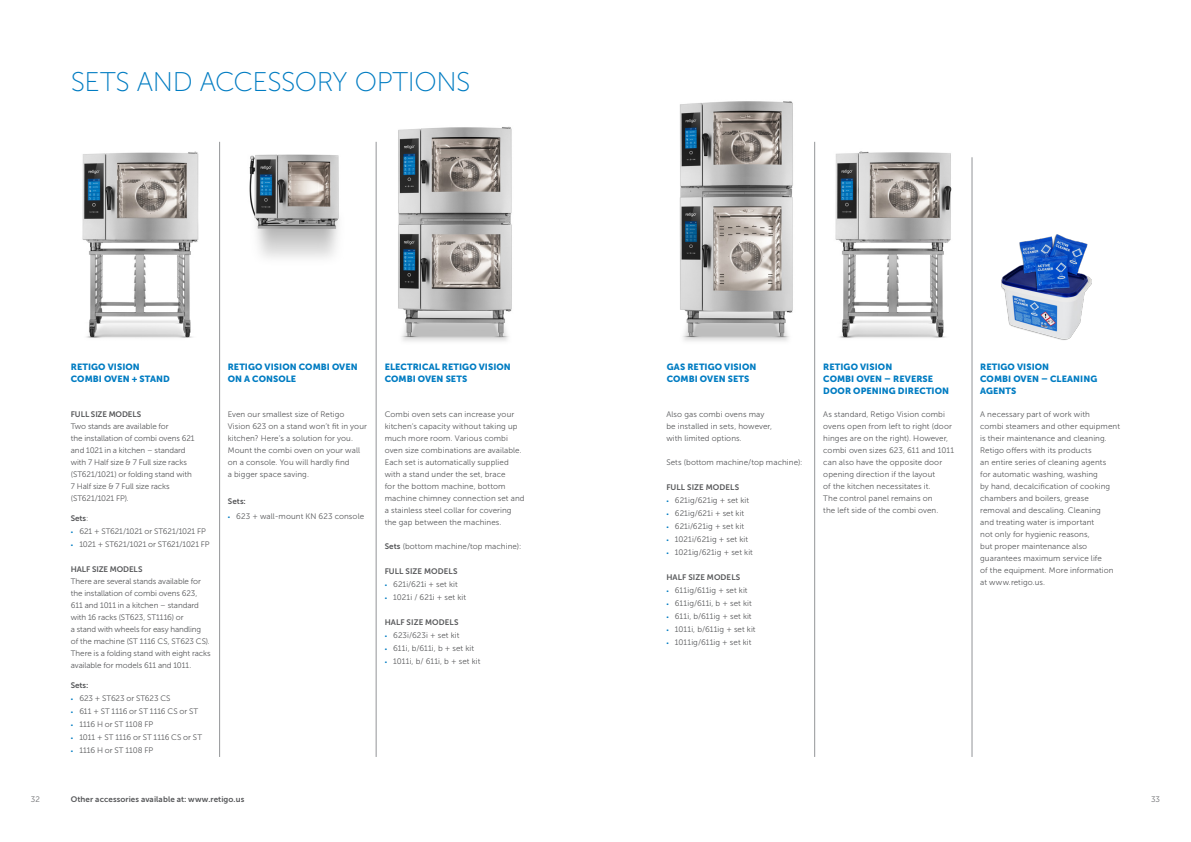
<style>
.page{position:relative;width:1191px;height:842px;background:#fff}
.page>*{position:absolute;margin:0;border:0;box-sizing:border-box;transform-origin:0 0}
.t1{font:27px "Museo Sans 100";letter-spacing:-.02em;color:#007cc2}
.t2{font:9px/12px "Museo Sans 900";letter-spacing:.01em;color:#007cc2}
.P1{font:8px/12px "Museo Sans 300";letter-spacing:.01em;color:#57585a}
.Odrazky{font:8px/12px "Museo Sans 300";letter-spacing:-.01em;color:#57585a}
.Odrazky-2{font:8px "Museo Sans 700";letter-spacing:.005em;color:#57585a}
.P1-2{font:8px "Museo Sans 300";letter-spacing:-.015em;color:#57585a}
.P1-3{font:8px "Museo Sans 700";letter-spacing:.01em;color:#57585a}
.t3{font:8px "Museo Sans 300";color:#6c6d70}
.s1{font-family:"Museo Sans 300"}
.s2{font-size:6px;color:#007cc2}
.s3{font-family:"Museo Sans 700"}
</style>
<div class="page">
<img style="left:82px;top:151px;width:117px;height:187px">
<img style="left:398px;top:126px;width:114px;height:216px">
<img style="left:679px;top:101px;width:114px;height:240px">
<img style="left:249px;top:154px;width:90px;height:104px">
<hr style="left:219px;top:142px;width:1px;height:615px;background:#939598">
<hr style="left:376px;top:142px;width:1px;height:615px;background:#939598">
<hr style="left:814px;top:142px;width:1px;height:615px;background:#939598">
<hr style="left:971px;top:157px;width:1px;height:600px;background:#939598">
<img style="left:835px;top:151px;width:117px;height:187px">
<img style="left:1001px;top:234px;width:91px;height:106px">
<h2 class="t1" style="left:71px;top:68px;width:401px">SETS AND ACCESSORY OPTIONS</h2>
<h4 class="t2" style="left:71px;top:361px;width:100px">RETIGO VISION<br>COMBI OVEN + STAND</h4>
<h4 class="t2" style="left:385px;top:361px;width:128px">ELECTRICAL RETIGO VISION<br>COMBI OVEN SETS</h4>
<p class="Odrazky-2" style="left:71px;top:410px;width:72px">FULL SIZE MODELS</p>
<p class="Odrazky" style="left:71px;top:421px;width:125px">Two stands are available for<br>the installation of combi ovens 621 and 1021 in a kitchen – standard with 7 Half size &amp; 7 Full size racks (ST621/1021) or folding stand with<br>7 Half size &amp; 7 Full size racks (ST621/1021 FP).</p>
<p class="Odrazky-2" style="left:71px;top:514px;width:19px">Sets<span class="s1">:</span></p>
<p class="P1-2" style="left:71px;top:527px;width:137px"><span class="s2">•</span> 621 + ST621/1021 or ST621/1021 FP</p>
<p class="P1-2" style="left:71px;top:540px;width:140px"><span class="s2">•</span> 1021 + ST621/1021 or ST621/1021 FP</p>
<p class="Odrazky-2" style="left:71px;top:565px;width:73px">HALF SIZE MODELS</p>
<p class="Odrazky" style="left:71px;top:575px;width:141px">There are several stands available for the installation of combi ovens 623, 611 and 1011 in a kitchen – standard with 16 racks (ST623, ST1116) or<br>a stand with wheels for easy handling<br>of the machine (ST 1116 CS, ST623 CS).<br>There is a folding stand with eight racks available for models 611 and 1011.</p>
<p class="Odrazky-2" style="left:71px;top:681px;width:19px">Sets:</p>
<p class="P1" style="left:71px;top:692px;width:101px"><span class="s2">•</span> 623 + ST623 or ST623 CS</p>
<p class="P1" style="left:71px;top:705px;width:129px"><span class="s2">•</span> 611 + ST 1116 or ST 1116 CS or ST</p>
<p class="P1" style="left:71px;top:718px;width:84px"><span class="s2">•</span> 1116 H or ST 1108 FP</p>
<p class="P1" style="left:71px;top:731px;width:133px"><span class="s2">•</span> 1011 + ST 1116 or ST 1116 CS or ST</p>
<p class="P1" style="left:71px;top:744px;width:84px"><span class="s2">•</span> 1116 H or ST 1108 FP</p>
<h4 class="t2" style="left:228px;top:361px;width:131px">RETIGO VISION COMBI OVEN<br>ON A CONSOLE</h4>
<p class="P1" style="left:385px;top:409px;width:141px">Combi oven sets can increase your kitchen‘s capacity without taking up much more room. Various combi oven size combinations are available.<br>Each set is automatically supplied with a stand under the set, brace<br>for the bottom machine, bottom machine chimney connection set and a stainless steel collar for covering the gap between the machines.</p>
<p class="P1" style="left:385px;top:541px;width:138px"><span class="s3">Sets</span> (bottom machine/top machine):</p>
<p class="Odrazky-2" style="left:385px;top:567px;width:74px">FULL SIZE MODELS</p>
<p class="P1" style="left:385px;top:578px;width:75px"><span class="s2">•</span> 621i/621i + set kit</p>
<p class="P1" style="left:385px;top:591px;width:83px"><span class="s2">•</span> 1021i / 621i + set kit</p>
<p class="Odrazky-2" style="left:385px;top:618px;width:75px">HALF SIZE MODELS</p>
<p class="P1" style="left:385px;top:629px;width:76px"><span class="s2">•</span> 623i/623i + set kit</p>
<p class="P1" style="left:385px;top:642px;width:91px"><span class="s2">•</span> 611i, b/611i, b + set kit</p>
<p class="P1" style="left:385px;top:655px;width:97px"><span class="s2">•</span> 1011i, b/ 611i, b + set kit</p>
<p class="P1" style="left:228px;top:409px;width:141px">Even our smallest size of Retigo<br>Vision 623 on a stand won’t fit in your kitchen? Here’s a solution for you.<br>Mount the combi oven on your wall on a console. You will hardly find<br>a bigger space saving.</p>
<p class="Odrazky-2" style="left:228px;top:497px;width:20px">Sets:</p>
<p class="P1" style="left:228px;top:510px;width:138px"><span class="s2">•</span> 623 + wall-mount KN 623 console</p>
<h4 class="t2" style="left:667px;top:361px;width:91px">GAS RETIGO VISION<br>COMBI OVEN SETS</h4>
<p class="P1" style="left:666px;top:409px;width:107px">Also gas combi ovens may be installed in sets, however, with limited options.</p>
<p class="P1" style="left:666px;top:457px;width:138px">Sets (bottom machine/top machine):</p>
<p class="Odrazky-2" style="left:666px;top:483px;width:74px">FULL SIZE MODELS</p>
<p class="P1" style="left:666px;top:494px;width:84px"><span class="s2">•</span> 621ig/621ig + set kit</p>
<p class="P1" style="left:666px;top:507px;width:79px"><span class="s2">•</span> 621ig/621i + set kit</p>
<p class="P1" style="left:666px;top:520px;width:79px"><span class="s2">•</span> 621i/621ig + set kit</p>
<p class="P1" style="left:666px;top:533px;width:83px"><span class="s2">•</span> 1021i/621ig + set kit</p>
<p class="P1" style="left:666px;top:546px;width:88px"><span class="s2">•</span> 1021ig/621ig + set kit</p>
<p class="Odrazky-2" style="left:666px;top:573px;width:75px">HALF SIZE MODELS</p>
<p class="P1" style="left:666px;top:584px;width:83px"><span class="s2">•</span> 611ig/611ig + set kit</p>
<p class="P1" style="left:666px;top:597px;width:87px"><span class="s2">•</span> 611ig/611i, b + set kit</p>
<p class="P1" style="left:666px;top:610px;width:87px"><span class="s2">•</span> 611i, b/611ig + set kit</p>
<p class="P1" style="left:666px;top:623px;width:91px"><span class="s2">•</span> 1011i, b/611ig + set kit</p>
<p class="P1" style="left:666px;top:636px;width:87px"><span class="s2">•</span> 1011ig/611ig + set kit</p>
<h4 class="t2" style="left:823px;top:361px;width:127px">RETIGO VISION<br>COMBI OVEN – REVERSE<br>DOOR OPENING DIRECTION</h4>
<h4 class="t2" style="left:980px;top:361px;width:119px">RETIGO VISION<br>COMBI OVEN – CLEANING<br>AGENTS</h4>
<p class="P1" style="left:823px;top:409px;width:132px">As standard, Retigo Vision combi ovens open from left to right (door hinges are on the right). However, combi oven sizes 623, 611 and 1011 can also have the opposite door opening direction if the layout<br>of the kitchen necessitates it.</p>
<p class="P1" style="left:823px;top:493px;width:117px">The control panel remains on the left side of the combi oven.</p>
<p class="P1" style="left:980px;top:409px;width:141px">A necessary part of work with<br>combi steamers and other equipment is their maintenance and cleaning.<br>Retigo offers with its products<br>an entire series of cleaning agents<br>for automatic washing, washing<br>by hand, decalcification of cooking chambers and boilers, grease removal and descaling. Cleaning<br>and treating water is important<br>not only for hygienic reasons,<br>but proper maintenance also guarantees maximum service life<br>of the equipment. More information at www.retigo.us.</p>
<p class="P1-3" style="left:71px;top:794px;width:175px">Other accessories available at: www.retigo.us</p>
<p class="t3" style="left:31px;top:795px;width:11px">32</p>
<p class="t3" style="left:1151px;top:795px;width:11px">33</p>
</div>
